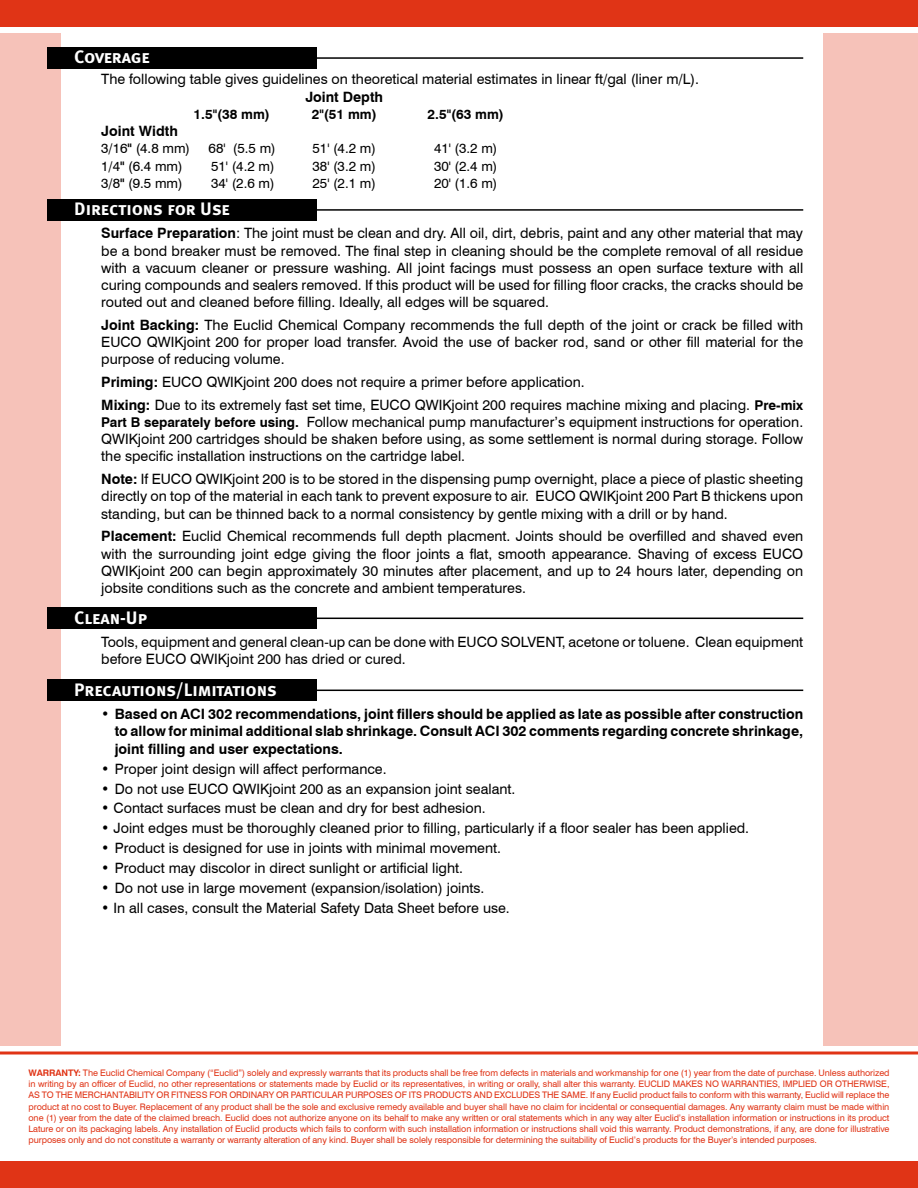
<style>
.page{position:relative;width:918px;height:1188px;background:#fff}
.page>*{position:absolute;margin:0;border:0;box-sizing:border-box;transform-origin:0 0}
.t1{font:18px "Meta Bold LF Caps";color:#fff}
.t2{font:14.25px/17.2px "Swiss 721 BT";color:#000;text-align:justify}
.t3{font:700 14.25px/17.2px "Swiss 721 BT";color:#000;text-align:justify}
.t4{font:13.5px "Swiss 721 BT";color:#000}
.t5{font:700 13.5px "Swiss 721 BT";color:#000}
.t6{font:9px/11.2px "Swiss 721 BT";letter-spacing:-.01em;color:#e03416;text-align:justify}
.s1{font-weight:700}
.s2{font-weight:700;font-size:13.5px}
.s3{font-weight:400}
</style>
<div class="page">
<div style="left:0;top:34px;width:61px;height:1012px;background:#f6c2b9"></div>
<div style="left:0;top:0;width:918px;height:27px;background:#e03416"></div>
<div style="left:824px;top:34px;width:94px;height:1012px;background:#f6c2b9"></div>
<div style="left:0;top:1161px;width:918px;height:27px;background:#e03416"></div>
<hr style="left:0;top:1052px;width:918px;height:2px;background:#e03416">
<div style="left:47px;top:199px;width:270px;height:22px;background:#000"></div>
<hr style="left:306px;top:209px;width:497px;height:2px;background:#000">
<div style="left:47px;top:608px;width:270px;height:21px;background:#000"></div>
<hr style="left:306px;top:618px;width:497px;height:1px;background:#000">
<div style="left:47px;top:680px;width:270px;height:21px;background:#000"></div>
<hr style="left:306px;top:690px;width:497px;height:1px;background:#000">
<div style="left:47px;top:47px;width:270px;height:22px;background:#000"></div>
<hr style="left:306px;top:57px;width:497px;height:2px;background:#000">
<p class="t1" style="left:74px;top:46px;width:77px">Coverage</p>
<p class="t2" style="left:101px;top:71px;width:599px">The following table gives guidelines on theoretical material estimates in linear ft/gal (liner m/L).</p>
<p class="t3" style="left:305px;top:88px;width:79px">Joint Depth</p>
<p class="t5" style="left:194px;top:106px;width:78px">1.5"(38 mm)</p>
<p class="t5" style="left:312px;top:106px;width:66px">2"(51 mm)</p>
<p class="t5" style="left:428px;top:106px;width:78px">2.5"(63 mm)</p>
<p class="t3" style="left:101px;top:122px;width:78px">Joint Width</p>
<p class="t4" style="left:101px;top:140px;width:90px">3/16<span class="s1">"</span> (4.8 mm)</p>
<p class="t4" style="left:209px;top:140px;width:69px">68' (5.5 m)</p>
<p class="t4" style="left:313px;top:140px;width:65px">51' (4.2 m)</p>
<p class="t4" style="left:434px;top:140px;width:65px">41' (3.2 m)</p>
<p class="t4" style="left:101px;top:158px;width:83px">1/4<span class="s1">"</span> (6.4 mm)</p>
<p class="t4" style="left:211px;top:158px;width:65px">51' (4.2 m)</p>
<p class="t4" style="left:313px;top:158px;width:65px">38' (3.2 m)</p>
<p class="t4" style="left:434px;top:158px;width:65px">30' (2.4 m)</p>
<p class="t4" style="left:101px;top:175px;width:83px">3/8<span class="s1">"</span> (9.5 mm)</p>
<p class="t4" style="left:211px;top:175px;width:65px">34' (2.6 m)</p>
<p class="t4" style="left:313px;top:175px;width:65px">25' (2.1 m)</p>
<p class="t4" style="left:434px;top:175px;width:65px">20' (1.6 m)</p>
<p class="t1" style="left:74px;top:198px;width:157px">Directions for Use</p>
<p class="t2" style="left:101px;top:224px;width:704px"><span class="s1">Surface Preparation</span>: The joint must be clean and dry. All oil, dirt, debris, paint and any other material that may be a bond breaker must be removed. The final step in cleaning should be the complete removal of all residue with a vacuum cleaner or pressure washing. All joint facings must possess an open surface texture with all curing compounds and sealers removed. If this product will be used for filling floor cracks, the cracks should be routed out and cleaned before filling. Ideally, all edges will be squared.</p>
<p class="t2" style="left:101px;top:316px;width:704px"><span class="s1">Joint Backing:</span> The Euclid Chemical Company recommends the full depth of the joint or crack be filled with EUCO QWIKjoint 200 for proper load transfer. Avoid the use of backer rod, sand or other fill material for the purpose of reducing volume.</p>
<p class="t2" style="left:101px;top:371px;width:704px;line-height:22.6px"><span class="s1">Priming:</span> EUCO QWIKjoint 200 does not require a primer before application.<br><span class="s1">Mixing:</span> Due to its extremely fast set time, EUCO QWIKjoint 200 requires machine mixing and placing. <span class="s2">Pre-mix</span></p>
<p class="t2" style="left:101px;top:413px;width:704px"><span class="s2">Part B separately before using.</span> Follow mechanical pump manufacturer’s equipment instructions for operation.<br>QWIKjoint 200 cartridges should be shaken before using, as some settlement is normal during storage. Follow the specific installation instructions on the cartridge label.</p>
<p class="t2" style="left:101px;top:470px;width:704px"><span class="s1">Note:</span> If EUCO QWIKjoint 200 is to be stored in the dispensing pump overnight, place a piece of plastic sheeting directly on top of the material in each tank to prevent exposure to air. EUCO QWIKjoint 200 Part B thickens upon standing, but can be thinned back to a normal consistency by gentle mixing with a drill or by hand.</p>
<p class="t2" style="left:101px;top:527px;width:704px"><span class="s1">Placement:</span> Euclid Chemical recommends full depth placment. Joints should be overfilled and shaved even with the surrounding joint edge giving the floor joints a flat, smooth appearance. Shaving of excess EUCO QWIKjoint 200 can begin approximately 30 minutes after placement, and up to 24 hours later, depending on jobsite conditions such as the concrete and ambient temperatures.</p>
<p class="t1" style="left:74px;top:607px;width:74px">Clean-Up</p>
<p class="t2" style="left:101px;top:633px;width:704px">Tools, equipment and general clean-up can be done with EUCO SOLVENT, acetone or toluene. Clean equipment before EUCO QWIKjoint 200 has dried or cured.</p>
<p class="t1" style="left:74px;top:679px;width:204px">Precautions/Limitations</p>
<p class="t3" style="left:115px;top:705px;width:690px;text-indent:-13px"><span class="s3">•</span> Based on ACI 302 recommendations, joint fillers should be applied as late as possible after construction to allow for minimal additional slab shrinkage. Consult ACI 302 comments regarding concrete shrinkage, joint filling and user expectations.</p>
<p class="t2" style="left:101px;top:760px;width:287px">• Proper joint design will affect performance.</p>
<p class="t2" style="left:101px;top:780px;width:416px">• Do not use EUCO QWIKjoint 200 as an expansion joint sealant.</p>
<p class="t2" style="left:101px;top:800px;width:386px">• Contact surfaces must be clean and dry for best adhesion.</p>
<p class="t2" style="left:101px;top:820px;width:649px">• Joint edges must be thoroughly cleaned prior to filling, particularly if a floor sealer has been applied.</p>
<p class="t2" style="left:101px;top:840px;width:401px">• Product is designed for use in joints with minimal movement.</p>
<p class="t2" style="left:101px;top:860px;width:363px">• Product may discolor in direct sunlight or artificial light.</p>
<p class="t2" style="left:101px;top:879px;width:385px">• Do not use in large movement (expansion/isolation) joints.</p>
<p class="t2" style="left:101px;top:899px;width:410px">• In all cases, consult the Material Safety Data Sheet before use.</p>
<p class="t6" style="left:28px;top:1067px;width:863px"><span class="s1">WARRANTY:</span> The Euclid Chemical Company (“Euclid”) solely and expressly warrants that its products shall be free from defects in materials and workmanship for one (1) year from the date of purchase. Unless authorized in writing by an officer of Euclid, no other representations or statements made by Euclid or its representatives, in writing or orally, shall alter this warranty. EUCLID MAKES NO WARRANTIES, IMPLIED OR OTHERWISE, AS TO THE MERCHANTABILITY OR FITNESS FOR ORDINARY OR PARTICULAR PURPOSES OF ITS PRODUCTS AND EXCLUDES THE SAME. If any Euclid product fails to conform with this warranty, Euclid will replace the product at no cost to Buyer. Replacement of any product shall be the sole and exclusive remedy available and buyer shall have no claim for incidental or consequential damages. Any warranty claim must be made within one (1) year from the date of the claimed breach. Euclid does not authorize anyone on its behalf to make any written or oral statements which in any way alter Euclid’s installation information or instructions in its product Lature or on its packaging labels. Any installation of Euclid products which fails to conform with such installation information or instructions shall void this warranty. Product demonstrations, if any, are done for illustrative purposes only and do not constitute a warranty or warranty alteration of any kind. Buyer shall be solely responsible for determining the suitability of Euclid’s products for the Buyer’s intended purposes.</p>
</div>
